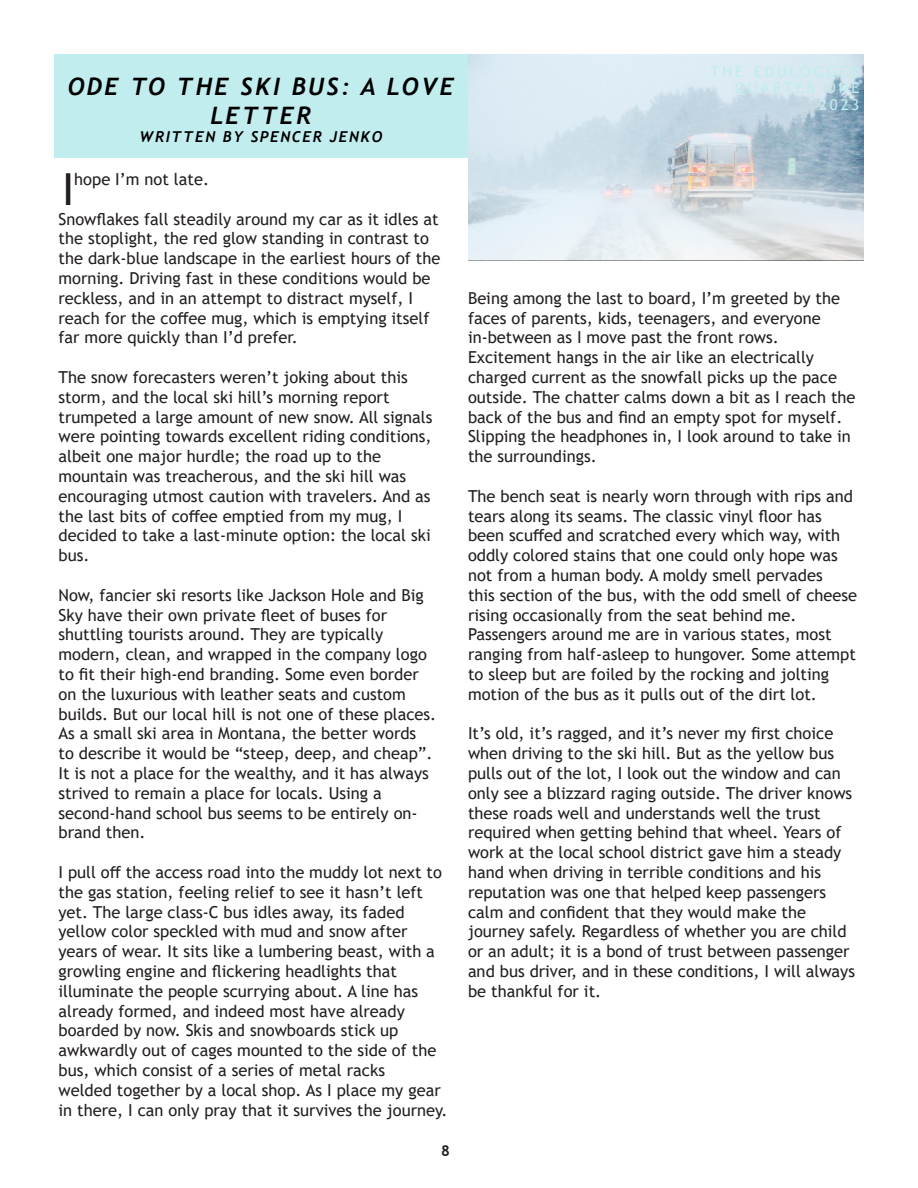
<style>
.page{position:relative;width:918px;height:1188px;background:#fff}
.page>*{position:absolute;margin:0;border:0;box-sizing:border-box;transform-origin:0 0}
.t1{font:44.1px "Trebuchet MS";color:#231f20}
.Title_24pt_White__Al{font:italic 700 24px/28.8px "Trebuchet";letter-spacing:.1em;color:#000;text-align:center}
.t2{font:16.5px/19.8px "Trebuchet MS";color:#231f20}
.t3{font:15px/16.5px "Trebuchet MS";letter-spacing:.2em;color:#c2edee;text-align:right}
.Title_24pt_White__Al-2{font:italic 700 15px "Trebuchet";letter-spacing:.1em;color:#000}
.t4{font:700 15px "Trebuchet MS";color:#231f20}
</style>
<div class="page">
<img style="left:468px;top:54px;width:396px;height:207px">
<div style="left:54px;top:54px;width:414px;height:104px;background:#c2edee"></div>
<p class="Title_24pt_White__Al" style="left:68px;top:72px;width:388px">ODE TO THE SKI BUS: A LOVE<br>LETTER</p>
<p class="Title_24pt_White__Al-2" style="left:140px;top:127px;width:244px">WRITTEN BY SPENCER JENKO</p>
<p class="t1" style="left:62px;top:161px;width:14px">I</p>
<p class="t2" style="left:74px;top:169px;width:136px">hope I’m not late.</p>
<p class="t2" style="left:58px;top:209px;width:383px">Snowflakes fall steadily around my car as it idles at the stoplight, the red glow standing in contrast to the dark-blue landscape in the earliest hours of the morning. Driving fast in these conditions would be reckless, and in an attempt to distract myself, I reach for the coffee mug, which is emptying itself far more quickly than I’d prefer.</p>
<p class="t2" style="left:58px;top:367px;width:375px">The snow forecasters weren’t joking about this storm, and the local ski hill’s morning report trumpeted a large amount of new snow. All signals were pointing towards excellent riding conditions, albeit one major hurdle; the road up to the mountain was treacherous, and the ski hill was encouraging utmost caution with travelers. And as the last bits of coffee emptied from my mug, I decided to take a last-minute option: the local ski bus.</p>
<p class="t2" style="left:58px;top:585px;width:379px">Now, fancier ski resorts like Jackson Hole and Big Sky have their own private fleet of buses for shuttling tourists around. They are typically modern, clean, and wrapped in the company logo to fit their high-end branding. Some even border on the luxurious with leather seats and custom builds. But our local hill is not one of these places.<br>As a small ski area in Montana, the better words<br>to describe it would be “steep, deep, and cheap”.<br>It is not a place for the wealthy, and it has always strived to remain a place for locals. Using a second-hand school bus seems to be entirely on&shy;brand then.</p>
<p class="t2" style="left:58px;top:862px;width:390px">I pull off the access road into the muddy lot next to the gas station, feeling relief to see it hasn’t left yet. The large class-C bus idles away, its faded yellow color speckled with mud and snow after years of wear. It sits like a lumbering beast, with a growling engine and flickering headlights that illuminate the people scurrying about. A line has already formed, and indeed most have already boarded by now. Skis and snowboards stick up awkwardly out of cages mounted to the side of the bus, which consist of a series of metal racks<br>welded together by a local shop. As I place my gear in there, I can only pray that it survives the journey.</p>
<p class="t4" style="left:441px;top:1141px;width:10px">8</p>
<p class="t3" style="left:711px;top:63px;width:150px">THE EDULOGGER</p>
<p class="t3" style="left:735px;top:79px;width:126px">QUARTER ONE<br>2023</p>
<p class="t2" style="left:468px;top:288px;width:389px">Being among the last to board, I’m greeted by the faces of parents, kids, teenagers, and everyone in-between as I move past the front rows.<br>Excitement hangs in the air like an electrically charged current as the snowfall picks up the pace outside. The chatter calms down a bit as I reach the back of the bus and find an empty spot for myself.<br>Slipping the headphones in, I look around to take in the surroundings.</p>
<p class="t2" style="left:468px;top:486px;width:391px">The bench seat is nearly worn through with rips and tears along its seams. The classic vinyl floor has been scuffed and scratched every which way, with oddly colored stains that one could only hope was not from a human body. A moldy smell pervades<br>this section of the bus, with the odd smell of cheese rising occasionally from the seat behind me.<br>Passengers around me are in various states, most ranging from half-asleep to hungover. Some attempt to sleep but are foiled by the rocking and jolting motion of the bus as it pulls out of the dirt lot.</p>
<p class="t2" style="left:468px;top:724px;width:389px">It’s old, it’s ragged, and it’s never my first choice when driving to the ski hill. But as the yellow bus pulls out of the lot, I look out the window and can only see a blizzard raging outside. The driver knows these roads well and understands well the trust required when getting behind that wheel. Years of work at the local school district gave him a steady hand when driving in terrible conditions and his reputation was one that helped keep passengers calm and confident that they would make the journey safely. Regardless of whether you are child or an adult; it is a bond of trust between passenger and bus driver, and in these conditions, I will always be thankful for it.</p>
</div>
